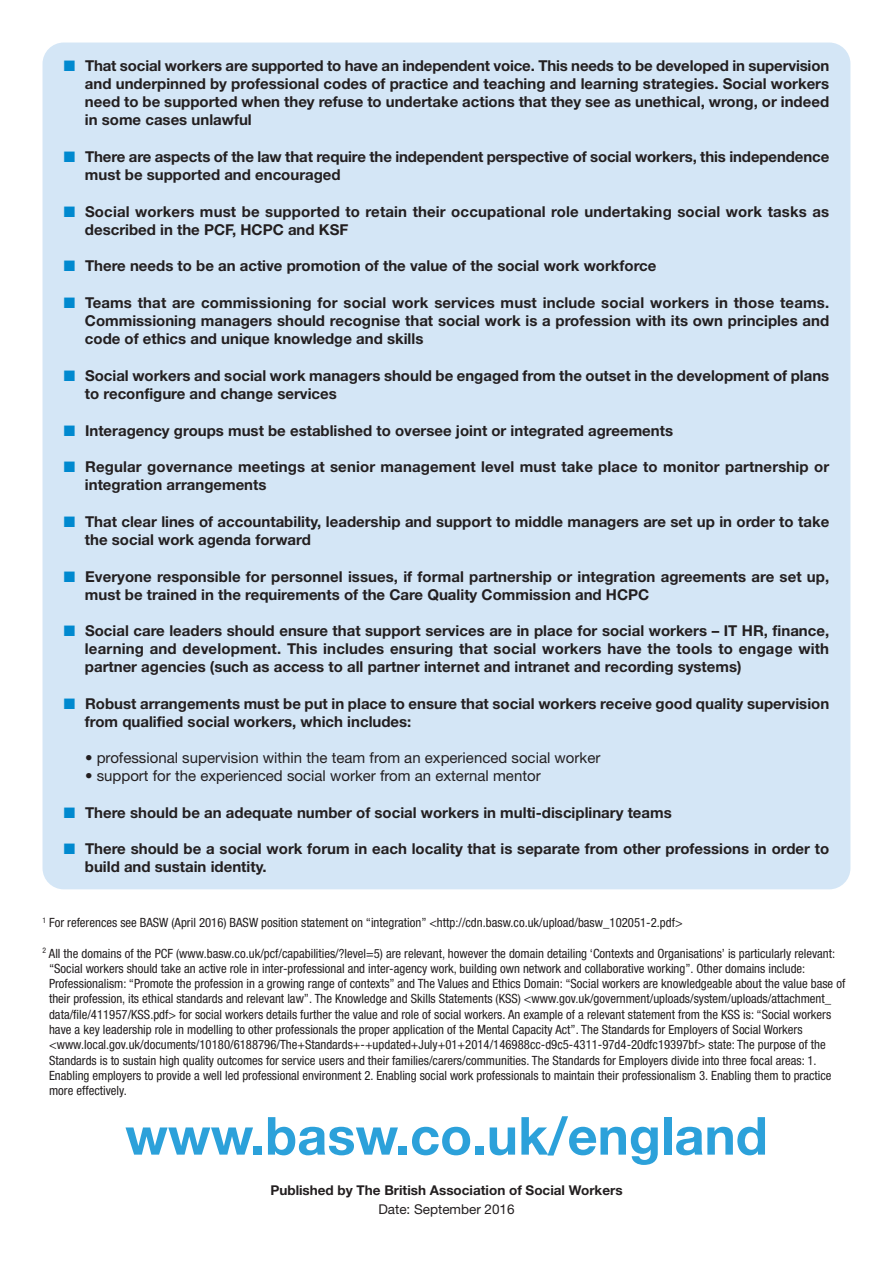
<style>
.page{position:relative;width:893px;height:1263px;background:#fff}
.page>*{position:absolute;margin:0;border:0;box-sizing:border-box;transform-origin:0 0}
.t1{font:700 52.5px "Helvetica Neue LT Std";color:#2ca1da}
.t2{font:700 15px/18px "Helvetica Neue LT Std";color:#231f20}
.t3{font:15px "Helvetica Neue LT Std";color:#231f20}
.t4{font:700 13.5px "Helvetica Neue LT Std";color:#231f20}
.t5{font:13.5px "Helvetica Neue LT Std";color:#231f20}
.t6{font:condensed 12.75px/15.3px "Helvetica Neue LT Std";color:#231f20}
.s1{color:#0089cf}
</style>
<div class="page">
<div style="left:43px;top:43px;width:807px;height:846px;background:#d4e6f6;border-radius:21px"></div>
<p class="t2" style="left:85px;top:58px;width:746px;text-align:justify;text-indent:-21px"><span class="s1">■</span> That social workers are supported to have an independent voice. This needs to be developed in supervision and underpinned by professional codes of practice and teaching and learning strategies. Social workers need to be supported when they refuse to undertake actions that they see as unethical, wrong, or indeed in some cases unlawful</p>
<p class="t2" style="left:85px;top:149px;width:746px;text-indent:-21px"><span class="s1">■</span> There are aspects of the law that require the independent perspective of social workers, this independence must be supported and encouraged</p>
<p class="t2" style="left:85px;top:204px;width:746px;text-indent:-21px"><span class="s1">■</span> Social workers must be supported to retain their occupational role undertaking social work tasks as described in the PCF, HCPC and KSF</p>
<p class="t2" style="left:64px;top:258px;width:594px"><span class="s1">■</span> There needs to be an active promotion of the value of the social work workforce</p>
<p class="t2" style="left:85px;top:295px;width:746px;text-align:justify;text-indent:-21px"><span class="s1">■</span> Teams that are commissioning for social work services must include social workers in those teams.<br>Commissioning managers should recognise that social work is a profession with its own principles and code of ethics and unique knowledge and skills</p>
<p class="t2" style="left:85px;top:368px;width:746px;text-indent:-21px"><span class="s1">■</span> Social workers and social work managers should be engaged from the outset in the development of plans to reconfigure and change services</p>
<p class="t2" style="left:64px;top:423px;width:611px"><span class="s1">■</span> Interagency groups must be established to oversee joint or integrated agreements</p>
<p class="t2" style="left:85px;top:459px;width:746px;text-indent:-21px"><span class="s1">■</span> Regular governance meetings at senior management level must take place to monitor partnership or integration arrangements</p>
<p class="t2" style="left:85px;top:514px;width:746px;text-indent:-21px"><span class="s1">■</span> That clear lines of accountability, leadership and support to middle managers are set up in order to take the social work agenda forward</p>
<p class="t2" style="left:85px;top:569px;width:746px;text-indent:-21px"><span class="s1">■</span> Everyone responsible for personnel issues, if formal partnership or integration agreements are set up, must be trained in the requirements of the Care Quality Commission and HCPC</p>
<p class="t2" style="left:85px;top:623px;width:746px;text-align:justify;text-indent:-21px"><span class="s1">■</span> Social care leaders should ensure that support services are in place for social workers – IT HR, finance, learning and development. This includes ensuring that social workers have the tools to engage with partner agencies (such as access to all partner internet and intranet and recording systems)</p>
<p class="t2" style="left:85px;top:696px;width:746px;text-indent:-21px"><span class="s1">■</span> Robust arrangements must be put in place to ensure that social workers receive good quality supervision from qualified social workers, which includes:</p>
<p class="t3" style="left:85px;top:752px;width:517px">• professional supervision within the team from an experienced social worker</p>
<p class="t3" style="left:85px;top:770px;width:457px">• support for the experienced social worker from an external mentor</p>
<p class="t2" style="left:64px;top:805px;width:610px"><span class="s1">■</span> There should be an adequate number of social workers in multi-disciplinary teams</p>
<p class="t2" style="left:85px;top:841px;width:746px;text-indent:-21px"><span class="s1">■</span> There should be a social work forum in each locality that is separate from other professions in order to build and sustain identity.</p>
<p class="t6" style="left:43px;top:916px;width:642px"><sup>1</sup> For references see BASW (April 2016) BASW position statement on “integration” &lt;http://cdn.basw.co.uk/upload/basw_102051-2.pdf&gt;</p>
<p class="t6" style="left:49px;top:946px;width:798px;text-indent:-7px"><sup>2</sup> All the domains of the PCF (www.basw.co.uk/pcf/capabilities/?level=5) are relevant, however the domain detailing ‘Contexts and Organisations’ is particularly relevant: “Social workers should take an active role in inter-professional and inter-agency work, building own network and collaborative working”. Other domains include:<br>Professionalism: “Promote the profession in a growing range of contexts” and The Values and Ethics Domain: “Social workers are knowledgeable about the value base of their profession, its ethical standards and relevant law”. The Knowledge and Skills Statements (KSS) &lt;www.gov.uk/government/uploads/system/uploads/attachment_ data/file/411957/KSS.pdf&gt; for social workers details further the value and role of social workers. An example of a relevant statement from the KSS is: “Social workers have a key leadership role in modelling to other professionals the proper application of the Mental Capacity Act”. The Standards for Employers of Social Workers &lt;www.local.gov.uk/documents/10180/6188796/The+Standards+-+updated+July+01+2014/146988cc-d9c5-4311-97d4-20dfc19397bf&gt; state: The purpose of the Standards is to sustain high quality outcomes for service users and their families/carers/communities. The Standards for Employers divide into three focal areas: 1.<br>Enabling employers to provide a well led professional environment 2. Enabling social work professionals to maintain their professionalism 3. Enabling them to practice more effectively.</p>
<h1 class="t1" style="left:125px;top:1117px;width:644px">www.basw.co.uk/england</h1>
<p class="t4" style="left:270px;top:1185px;width:354px">Published by The British Association of Social Workers</p>
<p class="t5" style="left:378px;top:1204px;width:138px">Date: September 2016</p>
</div>
